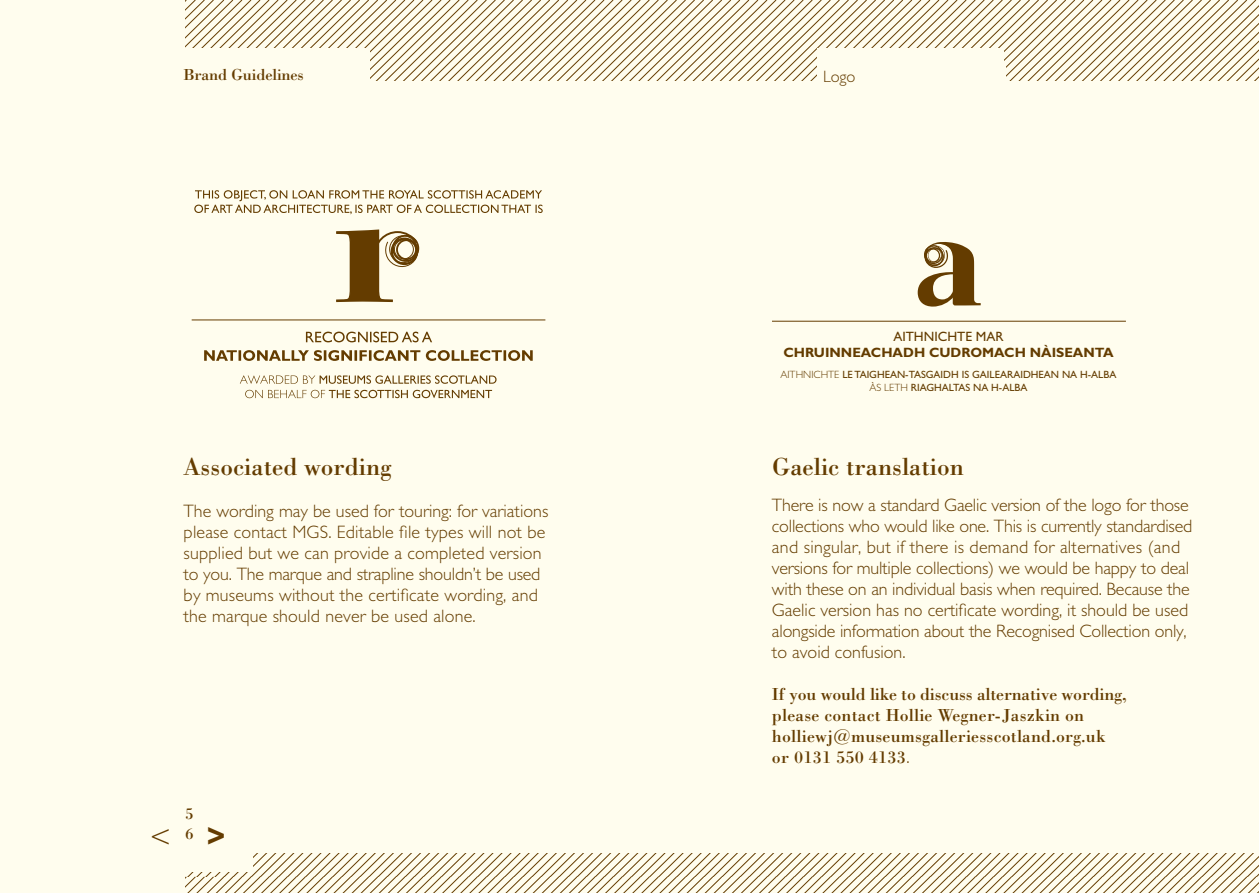
<style>
.page{position:relative;width:1259px;height:893px;background:#fffdee}
.page>*{position:absolute;margin:0;border:0;box-sizing:border-box;transform-origin:0 0}
.t1{font:300 31.95px "M Gill Sans";color:#643c00}
.t2{font:25.5px "Bodoni BT";color:#643c00}
.t3{font:300 18px/21px "M Gill Sans";color:#643c00}
.t4{font:18px/21px "Bodoni BT";letter-spacing:.01em;color:#643c00}
.t5{font:16.5px/19.8px "Bodoni BT";letter-spacing:-.01em;color:#643c00}
.t6{font:300 16.5px "M Gill Sans";color:#643c00}
.t7{font:700 13.5px "Gill Sans";color:#643c00}
.t8{font:13.5px "Gill Sans";color:#643c00}
.t9{font:10.5px/12.6px "Gill Sans";color:#643c00;text-align:center}
.s1{font-family:"Gill Sans";font-weight:700}
.s2{font-family:"M Gill Sans";font-weight:300}
</style>
<div class="page">
<svg style="left:185px;top:853px;width:1074px;height:40px"></svg>
<div style="left:184px;top:796px;width:69px;height:76px;background:#fffdee"></div>
<svg style="left:185px;top:0;width:1074px;height:81px"></svg>
<div style="left:184px;top:48px;width:186px;height:38px;background:#fffdee"></div>
<div style="left:817px;top:48px;width:186px;height:38px;background:#fffdee"></div>
<svg style="left:336px;top:229px;width:83px;height:74px"></svg>
<div style="left:396px;top:239px;width:21px;height:21px;border:2px solid #643c00;border-radius:50%"></div>
<div style="left:394px;top:239px;width:20px;height:20px;border:1px solid #643c00;border-radius:50%"></div>
<svg style="left:204px;top:350px;width:329px;height:11px"></svg>
<svg style="left:306px;top:332px;width:126px;height:10px"></svg>
<svg style="left:245px;top:390px;width:247px;height:8px"></svg>
<svg style="left:240px;top:375px;width:256px;height:9px"></svg>
<hr style="left:192px;top:320px;width:353px;height:1px;background:#643c00">
<svg style="left:194px;top:190px;width:349px;height:24px"></svg>
<hr style="left:772px;top:321px;width:354px;height:1px;background:#643c00">
<svg style="left:917px;top:242px;width:63px;height:65px"></svg>
<div style="left:819px;top:65px;width:186px;height:26px;background:#fffdee"></div>
<p class="t5" style="left:184px;top:64px;width:122px">Brand Guidelines</p>
<h2 class="t2" style="left:184px;top:451px;width:209px">Associated wording</h2>
<p class="t3" style="left:184px;top:501px;width:366px">The wording may be used for touring: for variations please contact MGS. Editable file types will not be supplied but we can provide a completed version to you. The marque and strapline shouldn’t be used by museums without the certificate wording, and the marque should never be used alone.</p>
<p class="t5" style="left:185px;top:803px;width:10px">5<br>6</p>
<h1 class="t1" style="left:150px;top:819px;width:77px">&lt; <span class="s1">&gt;</span></h1>
<p class="t6" style="left:823px;top:67px;width:34px">Logo</p>
<p class="t8" style="left:893px;top:328px;width:112px">AITHNICHTE MAR</p>
<p class="t7" style="left:783px;top:344px;width:332px">CHRUINNEACHADH CUDROMACH NÀISEANTA</p>
<p class="t9" style="left:780px;top:369px;width:338px"><span class="s2">AITHNICHTE</span> LE TAIGHEAN-TASGAIDH IS GAILEARAIDHEAN NA H-ALBA<br><span class="s2">ÀS LETH</span> RIAGHALTAS NA H-ALBA</p>
<h2 class="t2" style="left:772px;top:451px;width:193px">Gaelic translation</h2>
<p class="t3" style="left:772px;top:495px;width:422px">There is now a standard Gaelic version of the logo for those collections who would like one. This is currently standardised and singular, but if there is demand for alternatives (and versions for multiple collections) we would be happy to deal with these on an individual basis when required. Because the Gaelic version has no certificate wording, it should be used alongside information about the Recognised Collection only, to avoid confusion.</p>
<p class="t4" style="left:772px;top:683px;width:356px">If you would like to discuss alternative wording, please contact Hollie Wegner-Jaszkin on holliewj@museumsgalleriesscotland.org.uk or 0131 550 4133<span class="s2">.</span></p>
</div>
